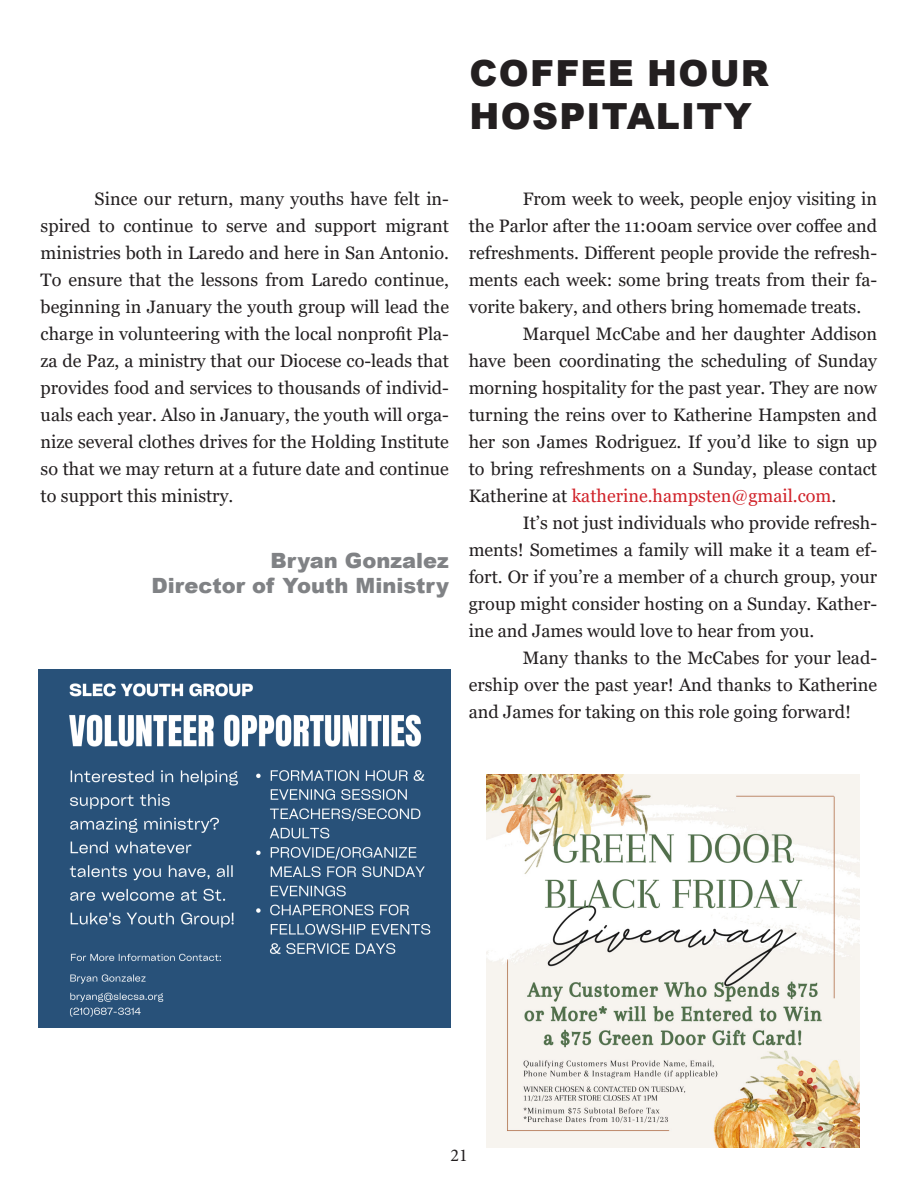
<style>
.page{position:relative;width:918px;height:1188px;background:#fff}
.page>*{position:absolute;margin:0;border:0;box-sizing:border-box;transform-origin:0 0}
.Heading_Arial_Black_24{font:900 36px/43.2px "Arial";letter-spacing:.035em;color:#231f20}
.t1{font:900 21px/25.2px "Arial";color:#808285;text-align:right}
.Body_Gerogia_12_lead_18{font:18px/27px "Georgia";color:#231f20;text-align:justify}
.t2{font:18px "Minion Pro";color:#231f20}
.s1{color:#d1232a}
</style>
<div class="page">
<img style="left:39px;top:669px;width:412px;height:359px">
<img style="left:487px;top:774px;width:373px;height:373px">
<p class="Heading_Arial_Black_24" style="left:470px;top:51px;width:301px">COFFEE HOUR<br>HOSPITALITY</p>
<p class="Body_Gerogia_12_lead_18" style="left:41px;top:186px;width:410px;text-indent:54px">Since our return, many youths have felt in&shy;spired to continue to serve and support migrant ministries both in Laredo and here in San Antonio.<br>To ensure that the lessons from Laredo continue, beginning in January the youth group will lead the charge in volunteering with the local nonprofit Pla&shy;za de Paz, a ministry that our Diocese co-leads that provides food and services to thousands of individ&shy;uals each year. Also in January, the youth will orga&shy;nize several clothes drives for the Holding Institute so that we may return at a future date and continue to support this ministry.</p>
<p class="t1" style="left:152px;top:547px;width:299px">Bryan Gonzalez<br>Director of Youth Ministry</p>
<p class="Body_Gerogia_12_lead_18" style="left:469px;top:186px;width:410px;text-indent:54px">From week to week, people enjoy visiting in the Parlor after the 11:00am service over coffee and refreshments. Different people provide the refresh&shy;ments each week: some bring treats from their fa&shy;vorite bakery, and others bring homemade treats.</p>
<p class="Body_Gerogia_12_lead_18" style="left:469px;top:321px;width:410px;text-indent:54px">Marquel McCabe and her daughter Addison have been coordinating the scheduling of Sunday morning hospitality for the past year. They are now turning the reins over to Katherine Hampsten and her son James Rodriguez. If you’d like to sign up to bring refreshments on a Sunday, please contact Katherine at <span class="s1">katherine.hampsten@gmail.com</span>.</p>
<p class="Body_Gerogia_12_lead_18" style="left:469px;top:510px;width:410px;text-indent:54px">It’s not just individuals who provide refresh&shy;ments! Sometimes a family will make it a team ef&shy;fort. Or if you’re a member of a church group, your group might consider hosting on a Sunday. Kather&shy;ine and James would love to hear from you.</p>
<p class="Body_Gerogia_12_lead_18" style="left:469px;top:645px;width:410px;text-indent:54px">Many thanks to the McCabes for your lead&shy;ership over the past year! And thanks to Katherine and James for taking on this role going forward!</p>
<p class="t2" style="left:450px;top:1143px;width:19px">21</p>
</div>
